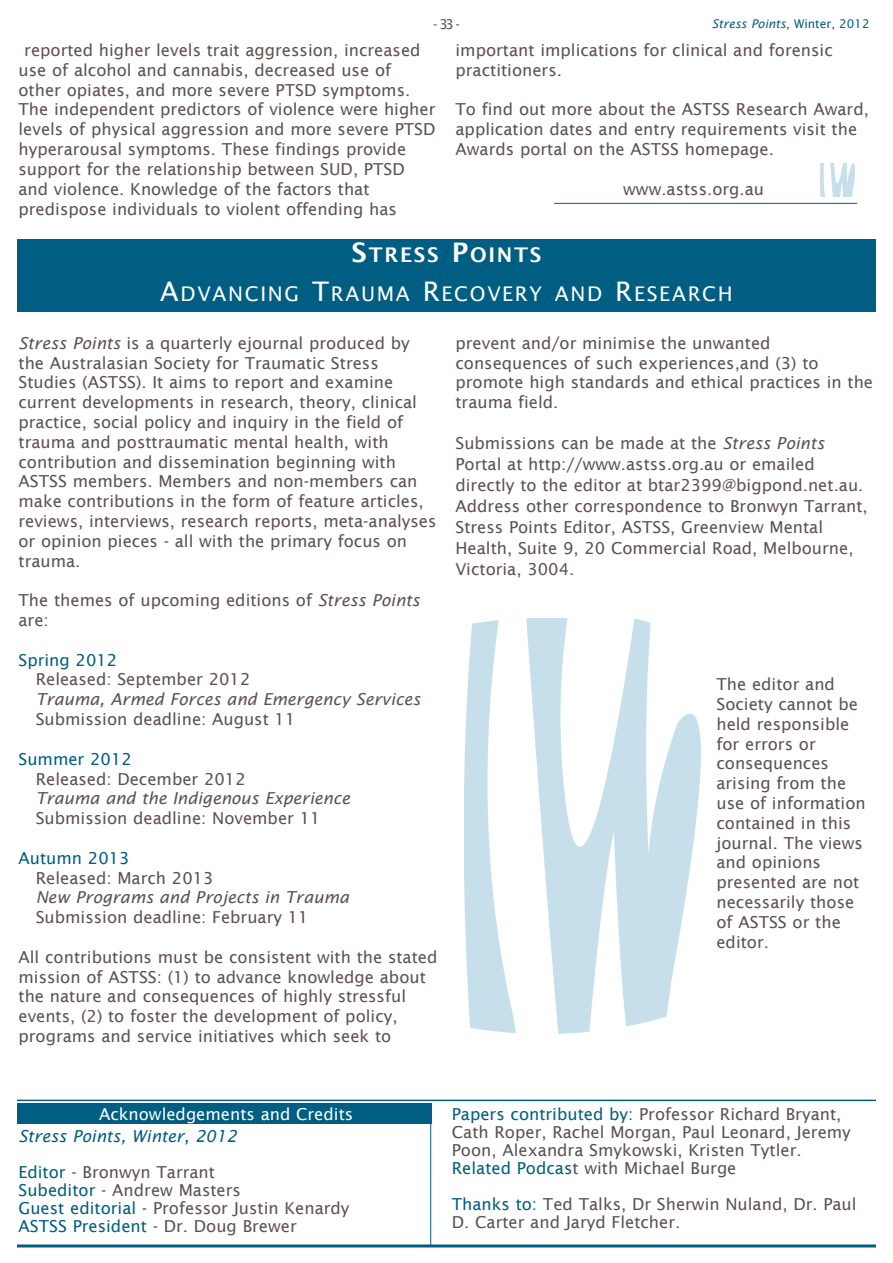
<style>
.page{position:relative;width:893px;height:1263px;background:#fff}
.page>*{position:absolute;margin:0;border:0;box-sizing:border-box;transform-origin:0 0}
.t1{font:20.25px/39px "Lucida Sans";letter-spacing:.085em;color:#fff;text-align:center}
.t2{font:16.5px/19.8px "Lucida Sans";color:#5d514e}
.t3{font:italic 16.5px "Lucida Sans";color:#5d514e}
.t4{font:italic 16.5px/36px "Lucida Sans";color:#005e82}
.t5{font:16.5px "Lucida Sans";color:#005e82}
.t6{font:16.5px "Lucida Sans";color:#fff}
.t7{font:13.5px "Lucida Sans";color:#5d514e}
.t8{font:italic 12px "Lucida Sans";color:#005e82}
.s1{font-style:normal}
.s2{font-weight:600;font-size:27px}
.s3{font-weight:600}
.s4{font-size:27px}
.s5{font-style:italic}
.s6{font-style:normal;color:#5d514e}
.s7{color:#005e82}
</style>
<div class="page">
<img style="left:820px;top:164px;width:35px;height:32px">
<hr style="left:554px;top:203px;width:303px;height:1px;background:#005e82">
<div style="left:17px;top:239px;width:859px;height:73px;background:#005e82"></div>
<img style="left:465px;top:618px;width:235px;height:416px">
<hr style="left:17px;top:1100px;width:859px;height:1px;background:#005e82">
<hr style="left:17px;top:1244px;width:859px;height:3px;background:#005e82">
<div style="left:17px;top:1104px;width:415px;height:20px;background:#005e82"></div>
<hr style="left:430px;top:1120px;width:1px;height:126px;background:#005e82">
<p class="t7" style="left:433px;top:16px;width:28px">-33-</p>
<p class="t8" style="left:712px;top:16px;width:159px">Stress Points<span class="s1">, Winter, 2012</span></p>
<p class="t2" style="left:19px;top:40px;width:418px;text-indent:6px">reported higher levels trait aggression, increased use of alcohol and cannabis, decreased use of other opiates, and more severe PTSD symptoms.<br>The independent predictors of violence were higher levels of physical aggression and more severe PTSD hyperarousal symptoms. These findings provide support for the relationship between SUD, PTSD and violence. Knowledge of the factors that predispose individuals to violent offending has</p>
<p class="t2" style="left:455px;top:40px;width:379px">important implications for clinical and forensic practitioners.</p>
<p class="t2" style="left:455px;top:99px;width:415px">To find out more about the ASTSS Research Award, application dates and entry requirements visit the<br>Awards portal on the ASTSS homepage.</p>
<p class="t2" style="left:623px;top:179px;width:142px">www.astss.org.au</p>
<p class="t1" style="left:160px;top:235px;width:574px"><span class="s2">S</span><span class="s3">TRESS</span> <span class="s2">P</span><span class="s3">OINTS<br></span><span class="s4">A</span>DVANCING <span class="s4">T</span>RAUMA <span class="s4">R</span>ECOVERY AND <span class="s4">R</span>ESEARCH</p>
<p class="t2" style="left:19px;top:333px;width:419px"><span class="s5">Stress Points</span> is a quarterly ejournal produced by the Australasian Society for Traumatic Stress Studies (ASTSS). It aims to report and examine current developments in research, theory, clinical practice, social policy and inquiry in the field of trauma and posttraumatic mental health, with contribution and dissemination beginning with ASTSS members. Members and non-members can make contributions in the form of feature articles, reviews, interviews, research reports, meta-analyses or opinion pieces - all with the primary focus on trauma.</p>
<p class="t2" style="left:19px;top:590px;width:403px">The themes of upcoming editions of <span class="s5">Stress Points </span>are:</p>
<p class="t5" style="left:19px;top:650px;width:100px">Spring 2012</p>
<p class="t2" style="left:36px;top:669px;width:216px">Released: September 2012</p>
<p class="t3" style="left:36px;top:689px;width:386px">Trauma, Armed Forces and Emergency Services</p>
<p class="t2" style="left:36px;top:709px;width:261px">Submission deadline: August 11</p>
<p class="t5" style="left:19px;top:749px;width:115px">Summer 2012</p>
<p class="t2" style="left:36px;top:768px;width:212px">Released: December 2012</p>
<p class="t3" style="left:36px;top:788px;width:316px">Trauma and the Indigenous Experience</p>
<p class="t2" style="left:36px;top:808px;width:286px">Submission deadline: November 11</p>
<p class="t5" style="left:19px;top:848px;width:113px">Autumn 2013</p>
<p class="t2" style="left:36px;top:867px;width:179px">Released: March 2013</p>
<p class="t3" style="left:36px;top:887px;width:315px">New Programs and Projects in Trauma</p>
<p class="t2" style="left:36px;top:907px;width:274px">Submission deadline: February 11</p>
<p class="t2" style="left:18px;top:946px;width:420px">All contributions must be consistent with the stated mission of ASTSS: (1) to advance knowledge about the nature and consequences of highly stressful events, (2) to foster the development of policy, programs and service initiatives which seek to</p>
<p class="t2" style="left:455px;top:333px;width:419px">prevent and/or minimise the unwanted consequences of such experiences,and (3) to promote high standards and ethical practices in the trauma field.</p>
<p class="t2" style="left:455px;top:432px;width:414px;line-height:21px">Submissions can be made at the <span class="s5">Stress Points </span>Portal at http://www.astss.org.au or emailed directly to the editor at btar2399@bigpond.net.au.<br>Address other correspondence to Bronwyn Tarrant, Stress Points Editor, ASTSS, Greenview Mental Health, Suite 9, 20 Commercial Road, Melbourne, Victoria, 3004.</p>
<p class="t2" style="left:716px;top:674px;width:151px">The editor and<br>Society cannot be held responsible for errors or consequences arising from the use of information contained in this journal. The views and opinions presented are not necessarily those of ASTSS or the editor.</p>
<p class="t6" style="left:99px;top:1104px;width:256px">Acknowledgements and Credits</p>
<p class="t4" style="left:18px;top:1118px;width:220px">Stress Points, Winter, 2012<br><span class="s1">Editor</span> <span class="s6">- Bronwyn Tarrant</span></p>
<p class="t2" style="left:18px;top:1181px;width:333px;line-height:18px"><span class="s7">Subeditor</span> - Andrew Masters<br><span class="s7">Guest editorial</span> - Professor Justin Kenardy<br><span class="s7">ASTSS President</span> - Dr. Doug Brewer</p>
<p class="t2" style="left:452px;top:1104px;width:401px;line-height:18px"><span class="s7">Papers contributed by:</span> Professor Richard Bryant, Cath Roper, Rachel Morgan, Paul Leonard, Jeremy Poon, Alexandra Smykowski, Kristen Tytler.<br><span class="s7">Related Podcas</span>t with Michael Burge</p>
<p class="t2" style="left:452px;top:1194px;width:406px;line-height:18px"><span class="s7">Thanks to:</span> Ted Talks, Dr Sherwin Nuland, Dr. Paul<br>D. Carter and Jaryd Fletcher.</p>
</div>
